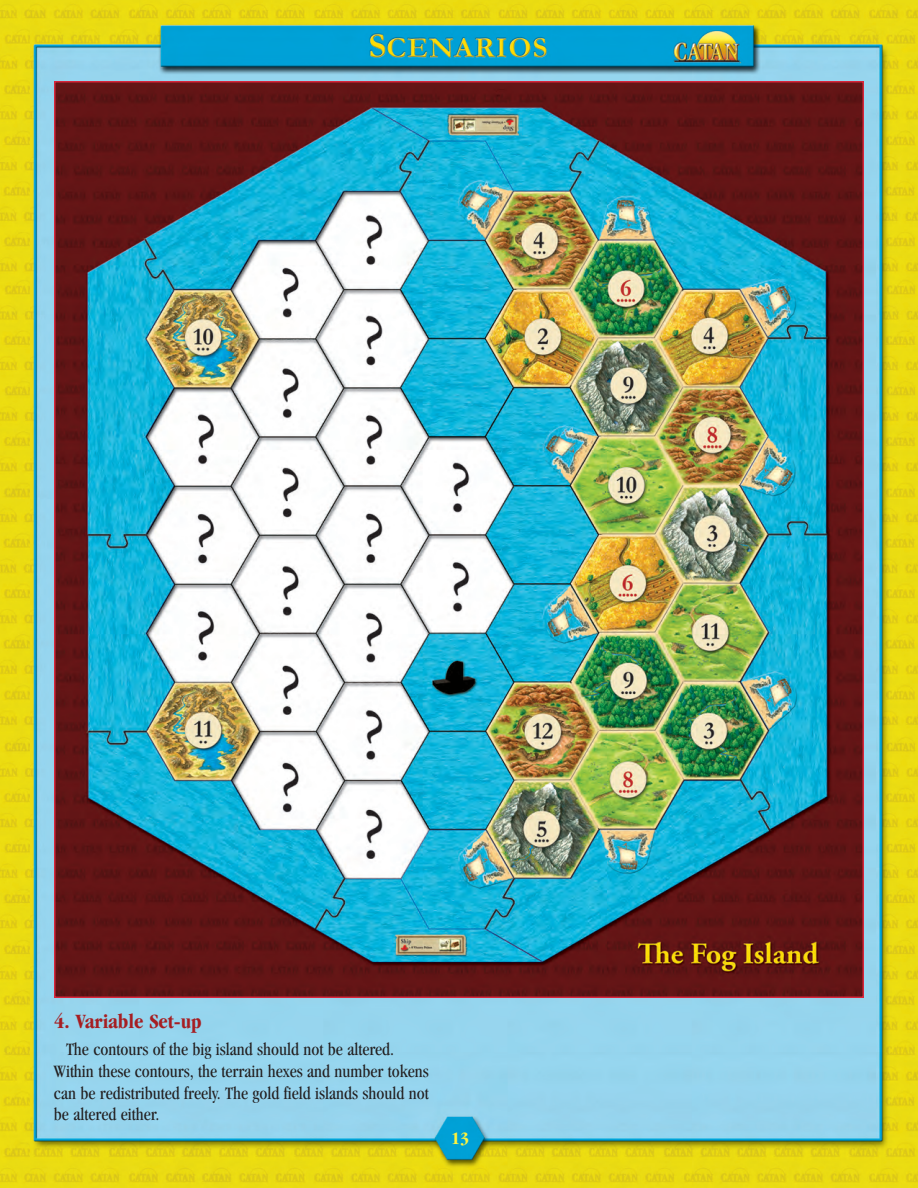
<style>
.page{position:relative;width:918px;height:1188px;background:#fff}
.page>*{position:absolute;margin:0;border:0;box-sizing:border-box;transform-origin:0 0}
.t1{font:700 condensed 21px "Garamond";color:#a61e22}
.t2{font:condensed 18px/21.6px "Garamond";color:#231f20}
.t3{font:700 condensed 18px "Garamond";color:#fff33c}
</style>
<div class="page">
<img style="left:30px;top:0;width:888px;height:1188px">
<img style="left:0;top:0;width:30px;height:1188px">
<img style="left:57px;top:84px;width:804px;height:911px">
<p class="t1" style="left:54px;top:1013px;width:149px">4. Variable Set-up</p>
<p class="t2" style="left:54px;top:1040px;width:376px;text-indent:12px">The contours of the big island should not be altered.<br>Within these contours, the terrain hexes and number tokens can be redistributed freely. The gold field islands should not be altered either.</p>
<p class="t3" style="left:451px;top:1131px;width:19px">13</p>
</div>
